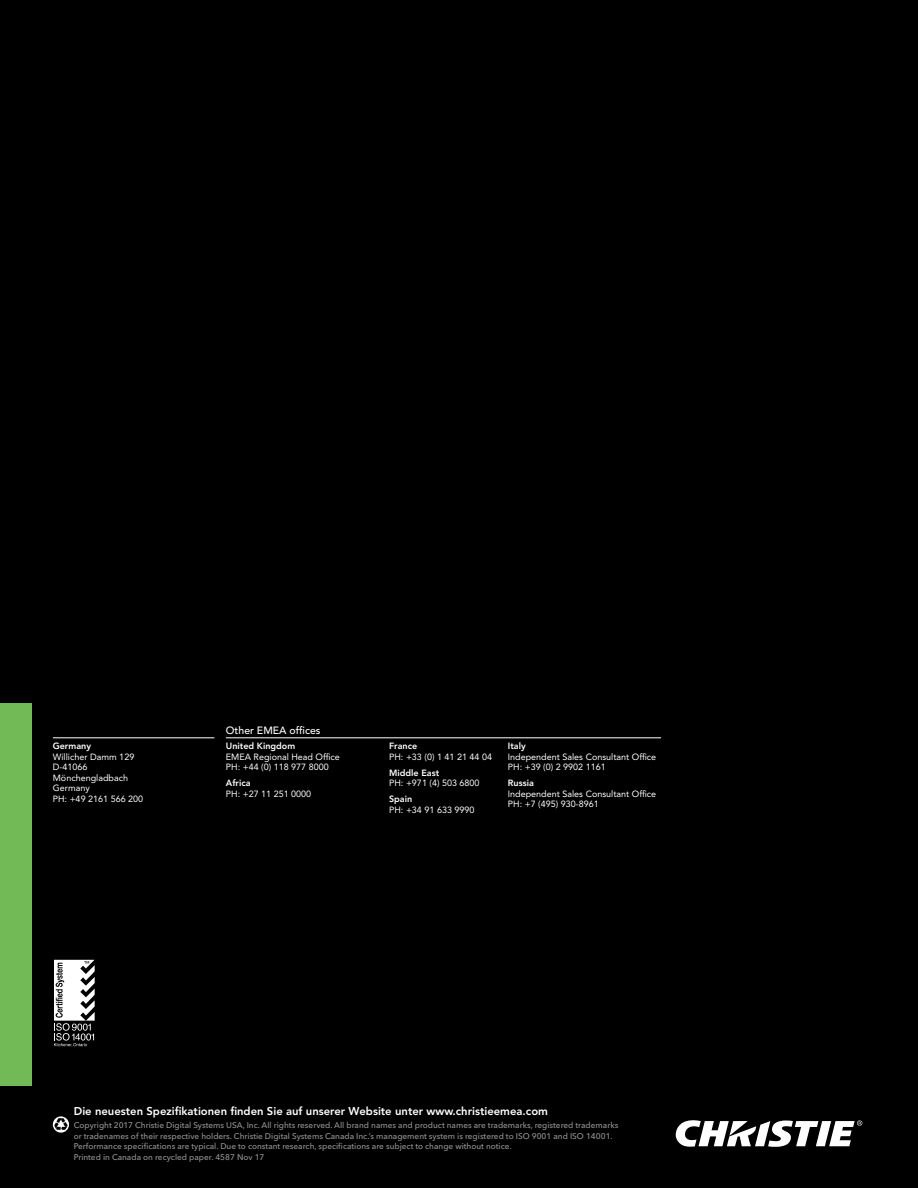
<style>
.page{position:relative;width:918px;height:1188px;background:#000}
.page>*{position:absolute;margin:0;border:0;box-sizing:border-box;transform-origin:0 0}
.t1{font:300 14.25px "Avenir Next Cyr";color:#b1b4b6}
.t2{font:800 11.25px "Avenir";color:#fff}
.t3{font:500 10.5px "Avenir LT Std";color:#fff}
.t4{font:9px/10.5px "Avenir LT Std";color:#fff}
.t5{font:500 8.25px/10.5px "Avenir Next Cyr";color:#939598}
.s1{font-weight:800}
.s2{font-weight:700;color:#000}
</style>
<div class="page">
<svg style="left:54px;top:960px;width:41px;height:87px"></svg>
<hr style="left:53px;top:737px;width:161px;height:1px;background:#fff">
<hr style="left:226px;top:737px;width:163px;height:1px;background:#fff">
<hr style="left:389px;top:737px;width:119px;height:1px;background:#fff">
<hr style="left:508px;top:737px;width:153px;height:1px;background:#fff">
<svg style="left:53px;top:1116px;width:16px;height:17px"></svg>
<svg style="left:54px;top:1118px;width:14px;height:13px"></svg>
<svg style="left:676px;top:1120px;width:186px;height:27px"></svg>
<div style="left:0;top:703px;width:32px;height:382px;background:#71ba55"></div>
<p class="t3" style="left:226px;top:724px;width:96px">Other EMEA offices</p>
<p class="t4" style="left:53px;top:741px;width:92px"><span class="s1">Germany<br></span>Willicher Damm 129<br>D-41066<br>Mönchengladbach<br>Germany<br>PH: +49 2161 566 200</p>
<p class="t4" style="left:226px;top:741px;width:116px"><span class="s1">United Kingdom<br></span>EMEA Regional Head Office<br>PH: +44 (0) 118 977 8000</p>
<p class="t4" style="left:226px;top:778px;width:87px"><span class="s1">Africa<br></span>PH: +27 11 251 0000</p>
<p class="t4" style="left:389px;top:741px;width:104px"><span class="s1">France<br></span>PH: +33 (0) 1 41 21 44 04</p>
<p class="t4" style="left:389px;top:767px;width:92px"><span class="s1">Middle East<br></span>PH: +971 (4) 503 6800</p>
<p class="t4" style="left:389px;top:794px;width:87px"><span class="s1">Spain<br></span>PH: +34 91 633 9990</p>
<p class="t4" style="left:508px;top:741px;width:150px"><span class="s1">Italy<br></span>Independent Sales Consultant Office<br>PH: +39 (0) 2 9902 1161</p>
<p class="t4" style="left:508px;top:778px;width:150px"><span class="s1">Russia<br></span>Independent Sales Consultant Office<br>PH: +7 (495) 930-8961</p>
<p class="t2" style="left:74px;top:1104px;width:476px">Die neuesten Spezifikationen finden Sie auf unserer Website unter www.christieemea.com</p>
<p class="t5" style="left:74px;top:1120px;width:546px">Copyright 2017 Christie Digital Systems USA, Inc. All rights reserved. All brand names and product names are trademarks, registered trademarks or tradenames of their respective holders. Christie Digital Systems Canada Inc.’s management system is registered to ISO 9001 and ISO 14001.<br>Performance specifications are typical. Due to constant research, specifications are subject to change without notice.<br>Printed in Canada on recycled paper. 4587 Nov 17</p>
<p class="t1" style="left:81px;top:1130px;width:206px"><span class="s2">3</span> | Professionelle LCD-Displays</p>
</div>
